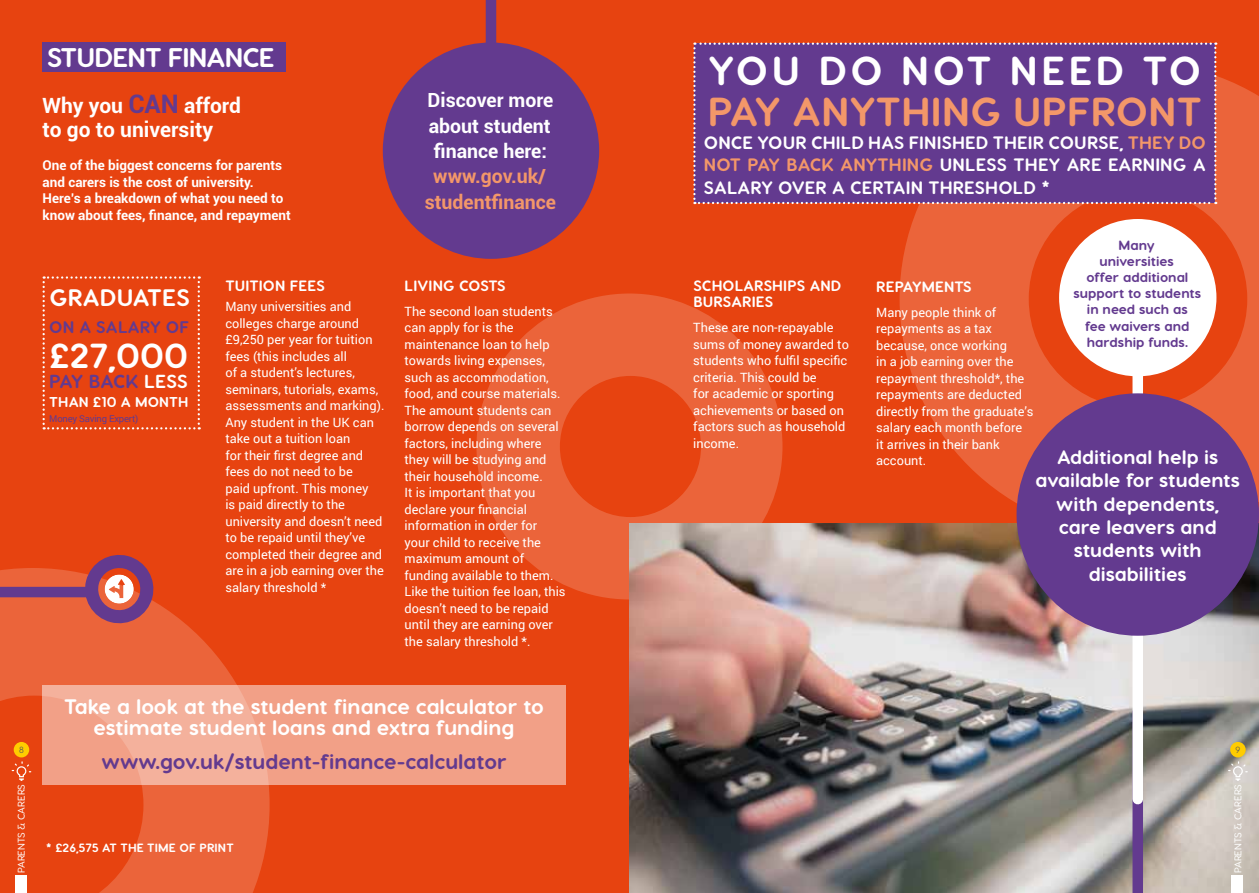
<style>
.page{position:relative;width:1259px;height:893px;background:#e74310}
.page>*{position:absolute;margin:0;border:0;box-sizing:border-box;transform-origin:0 0}
.t1{font:800 40.5px "Visby Round CF";letter-spacing:.01em;color:#f39769}
.t2{font:800 40.5px "Visby Round CF";letter-spacing:.09em;color:#fff}
.t3{font:800 34.8px "Visby Round CF";color:#fff}
.t4{font:800 27px "Visby Round CF";letter-spacing:-.03em;color:#fff}
.t5{font:800 23.85px "Visby Round CF";letter-spacing:.01em;color:#fff}
.t6{font:800 21px/21px "Visby Round CF";color:#fff;text-align:center}
.t7{font:800 21px "Visby Round CF";color:#633a8f}
.t8{font:700 21px/24px "Roboto";color:#fff}
.t9{font:800 19.5px/23.4px "Visby Round CF";color:#fff;text-align:center}
.t10{font:700 19.5px/25.5px "Roboto";color:#fff}
.t11{font:700 19.5px/25.5px "Roboto";color:#f39769;text-align:center}
.t12{font:800 18.9px "Visby Round CF";letter-spacing:.005em;color:#633a8f}
.t13{font:800 18px/22.5px "Visby Round CF";letter-spacing:.01em;color:#fff;text-align:justify}
.t14{font:800 16.8px "Visby Round CF";letter-spacing:.01em;color:#633a8f}
.t15{font:800 15px/16.5px "Visby Round CF";letter-spacing:.01em;color:#fff}
.t16{font:800 14.25px "Visby Round CF";letter-spacing:.01em;color:#fff}
.t17{font:700 13.5px/16.5px "Roboto";color:#fff}
.t18{font:800 13.5px/16.2px "Visby Round CF";color:#633a8f;text-align:center}
.t19{font:12.75px/16.5px "Roboto";color:#fff}
.t20{font:800 12px "Visby Round CF";letter-spacing:.01em;color:#fff}
.t21{font:600 9.9px "Visby Round CF";color:#fff}
.t22{font:9.45px "Roboto";letter-spacing:-.02em;color:#633a8f}
.t23{font:500 9px "Visby CF";color:#575756}
.s1{font-size:25.5px;color:#633a8f}
.s2{color:#fff}
.s3{color:#f39769}
</style>
<div class="page">
<svg style="left:0;top:568px;width:270px;height:325px;fill:#eb643a"></svg>
<svg style="left:43px;top:685px;width:523px;height:99px;background:#f2a48d"></svg>
<svg style="left:476px;top:293px;width:306px;height:306px;fill:#eb643a"></svg>
<svg style="left:43px;top:276px;width:157px;height:153px"></svg>
<div style="left:486px;top:0;width:10px;height:184px;background:#633a8f"></div>
<img style="left:629px;top:523px;width:630px;height:370px">
<div style="left:0;top:587px;width:88px;height:10px;background:#633a8f"></div>
<svg style="left:899px;top:62px;width:360px;height:474px;fill:#eb643a"></svg>
<div style="left:43px;top:43px;width:243px;height:29px;background:#633a8f"></div>
<div style="left:15px;top:876px;width:12px;height:17px;background:#fff"></div>
<svg style="left:12px;top:761px;width:19px;height:20px"></svg>
<div style="left:14px;top:742px;width:15px;height:15px;background:#fc0;border-radius:50%"></div>
<div style="left:1232px;top:876px;width:11px;height:17px;background:#fff"></div>
<svg style="left:1228px;top:761px;width:19px;height:20px"></svg>
<div style="left:1230px;top:742px;width:15px;height:15px;background:#fc0;border-radius:50%"></div>
<div style="left:383px;top:43px;width:216px;height:216px;background:#633a8f;border-radius:50%"></div>
<svg style="left:81px;top:555px;width:76px;height:72px"></svg>
<div style="left:1132px;top:712px;width:11px;height:181px;background:#633a8f"></div>
<div style="left:1132px;top:338px;width:11px;height:461px;background:#fff"></div>
<div style="left:1016px;top:393px;width:243px;height:243px;background:#633a8f;border-radius:50%"></div>
<svg style="left:693px;top:43px;width:523px;height:161px;background:#774c93"></svg>
<div style="left:704px;top:53px;width:502px;height:145px;background:#633a8f"></div>
<div style="left:1059px;top:219px;width:157px;height:157px;background:#fff;border-radius:50%"></div>
<h3 class="t4" style="left:47px;top:41px;width:229px">STUDENT FINANCE</h3>
<h3 class="t8" style="left:43px;top:92px;width:200px">Why you <span class="s1">CAN</span> afford to go to university</h3>
<p class="t17" style="left:43px;top:157px;width:250px">One of the biggest concerns for parents and carers is the cost of university.<br>Here’s a breakdown of what you need to know about fees, finance, and repayment</p>
<h3 class="t10" style="left:428px;top:87px;width:127px">Discover more about student finance here:</h3>
<h3 class="t11" style="left:425px;top:163px;width:133px">www.gov.uk/ studentfinance</h3>
<p class="t23" style="left:19px;top:744px;width:6px">8</p>
<p class="t21" style="left:15px;top:873px;width:91px;rotate:-90deg">PARENTS &amp; CARERS</p>
<h3 class="t5" style="left:49px;top:282px;width:142px">GRADUATES</h3>
<h3 class="t14" style="left:49px;top:316px;width:141px">ON A SALARY OF</h3>
<h2 class="t3" style="left:49px;top:334px;width:140px">£27,000</h2>
<h3 class="t12" style="left:49px;top:369px;width:140px">PAY BACK <span class="s2">LESS</span></h3>
<p class="t16" style="left:49px;top:393px;width:141px">THAN £10 A MONTH</p>
<p class="t22" style="left:49px;top:412px;width:91px">Money Saving Expert)</p>
<p class="t15" style="left:225px;top:277px;width:101px">TUITION FEES</p>
<p class="t19" style="left:225px;top:298px;width:160px">Many universities and colleges charge around £9,250 per year for tuition fees (this includes all<br>of a student’s lectures, seminars, tutorials, exams, assessments and marking).<br>Any student in the UK can take out a tuition loan<br>for their first degree and fees do not need to be<br>paid upfront. This money<br>is paid directly to the university and doesn’t need to be repaid until they’ve completed their degree and are in a job earning over the salary threshold *</p>
<p class="t15" style="left:405px;top:277px;width:102px">LIVING COSTS</p>
<p class="t19" style="left:404px;top:302px;width:162px">The second loan students can apply for is the maintenance loan to help towards living expenses, such as accommodation, food, and course materials.<br>The amount students can borrow depends on several factors, including where they will be studying and their household income.<br>It is important that you declare your financial information in order for<br>your child to receive the maximum amount of funding available to them.<br>Like the tuition fee loan, this doesn’t need to be repaid until they are earning over the salary threshold *.</p>
<h3 class="t6" style="left:64px;top:696px;width:481px">Take a look at the student finance calculator to estimate student loans and extra funding</h3>
<h3 class="t7" style="left:102px;top:748px;width:406px">www.gov.uk/student-finance-calculator</h3>
<p class="t20" style="left:46px;top:840px;width:189px">* £26,575 AT THE TIME OF PRINT</p>
<h1 class="t2" style="left:708px;top:45px;width:494px">YOU DO NOT NEED TO</h1>
<h1 class="t1" style="left:708px;top:86px;width:495px">PAY ANYTHING UPFRONT</h1>
<h3 class="t13" style="left:704px;top:131px;width:503px">ONCE YOUR CHILD HAS FINISHED THEIR COURSE, <span class="s3">THEY DO NOT PAY BACK ANYTHING</span> UNLESS THEY ARE EARNING A SALARY OVER A CERTAIN THRESHOLD *</h3>
<p class="t15" style="left:693px;top:277px;width:149px">SCHOLARSHIPS AND<br>BURSARIES</p>
<p class="t19" style="left:693px;top:319px;width:157px">These are non-repayable sums of money awarded to students who fulfil specific criteria. This could be<br>for academic or sporting achievements or based on factors such as household income.</p>
<p class="t18" style="left:1073px;top:236px;width:129px">Many<br>universities<br>offer additional support to students in need such as<br>fee waivers and hardship funds.</p>
<p class="t15" style="left:876px;top:278px;width:97px">REPAYMENTS</p>
<p class="t19" style="left:876px;top:304px;width:159px">Many people think of repayments as a tax because, once working<br>in a job earning over the repayment threshold*, the repayments are deducted directly from the graduate’s salary each month before<br>it arrives in their bank account.</p>
<h3 class="t9" style="left:1035px;top:445px;width:206px">Additional help is available for students with dependents, care leavers and students with disabilities</h3>
<p class="t23" style="left:1235px;top:744px;width:6px">9</p>
<p class="t21" style="left:1231px;top:873px;width:91px;rotate:-90deg">PARENTS &amp; CARERS</p>
</div>
